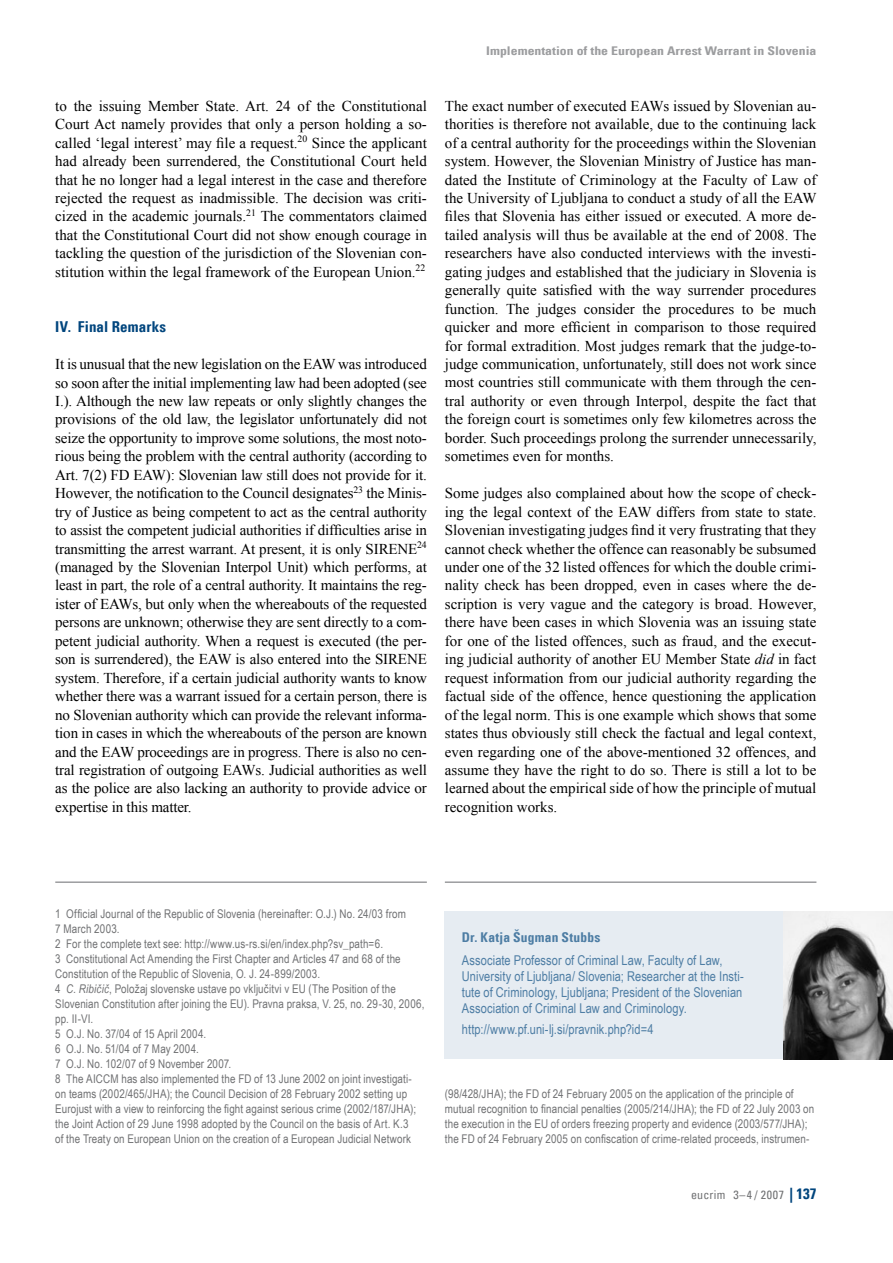
<style>
.page{position:relative;width:893px;height:1263px;background:#fff}
.page>*{position:absolute;margin:0;border:0;box-sizing:border-box;transform-origin:0 0}
.t1{font:15px/18.5px "Times New Roman";color:#000;text-align:justify}
.t2{font:700 condensed 15px "Univers LT";letter-spacing:.01em;color:#00457d}
.t3{font:13.5px/16.2px "Arial Narrow";letter-spacing:.005em;color:#4d7da4}
.t4{font:700 condensed 13.5px "Univers LT";letter-spacing:.02em;color:#4d7da4}
.t5{font:12px/15px "Arial Narrow";letter-spacing:.01em;color:#707173}
.t6{font:700 condensed 12px "Univers LT";color:#9c9d9f;scale:1.15 1}
.t7{font:condensed 12px "Univers LT";letter-spacing:.025em;color:#707173}
.s1{font-style:italic}
.s2{font-weight:700;font-size:15px;color:#00457d}
</style>
<div class="page">
<hr style="left:55px;top:881px;width:372px;height:2px;background:#9c9d9f">
<hr style="left:445px;top:881px;width:371px;height:2px;background:#9c9d9f">
<div style="left:445px;top:911px;width:448px;height:148px;background:#e6ecf2"></div>
<img style="left:783px;top:911px;width:110px;height:148px">
<p class="t6" style="left:486px;top:44px;width:289px">Implementation of the European Arrest Warrant in Slovenia</p>
<p class="t1" style="left:55px;top:96px;width:373px">to the issuing Member State. Art. 24 of the Constitutional Court Act namely provides that only a person holding a so&shy;called ‘legal interest’ may file a request.<sup>20</sup> Since the applicant had already been surrendered, the Constitutional Court held that he no longer had a legal interest in the case and therefore rejected the request as inadmissible. The decision was criti&shy;cized in the academic journals.<sup>21</sup> The commentators claimed that the Constitutional Court did not show enough courage in tackling the question of the jurisdiction of the Slovenian con&shy;stitution within the legal framework of the European Union.<sup>22</sup></p>
<p class="t2" style="left:55px;top:318px;width:112px">IV. Final Remarks</p>
<p class="t1" style="left:55px;top:355px;width:373px">It is unusual that the new legislation on the EAW was introduced so soon after the initial implementing law had been adopted (see I.). Although the new law repeats or only slightly changes the provisions of the old law, the legislator unfortunately did not seize the opportunity to improve some solutions, the most noto&shy;rious being the problem with the central authority (according to Art. 7(2) FD EAW): Slovenian law still does not provide for it.<br>However, the notification to the Council designates<sup>23</sup> the Minis&shy;try of Justice as being competent to act as the central authority to assist the competent judicial authorities if difficulties arise in transmitting the arrest warrant. At present, it is only SIRENE<sup>24 </sup>(managed by the Slovenian Interpol Unit) which performs, at least in part, the role of a central authority. It maintains the reg&shy;ister of EAWs, but only when the whereabouts of the requested persons are unknown; otherwise they are sent directly to a com&shy;petent judicial authority. When a request is executed (the per&shy;son is surrendered), the EAW is also entered into the SIRENE system. Therefore, if a certain judicial authority wants to know whether there was a warrant issued for a certain person, there is no Slovenian authority which can provide the relevant informa&shy;tion in cases in which the whereabouts of the person are known and the EAW proceedings are in progress. There is also no cen&shy;tral registration of outgoing EAWs. Judicial authorities as well as the police are also lacking an authority to provide advice or expertise in this matter.</p>
<p class="t1" style="left:445px;top:96px;width:373px">The exact number of executed EAWs issued by Slovenian au&shy;thorities is therefore not available, due to the continuing lack of a central authority for the proceedings within the Slovenian system. However, the Slovenian Ministry of Justice has man&shy;dated the Institute of Criminology at the Faculty of Law of the University of Ljubljana to conduct a study of all the EAW files that Slovenia has either issued or executed. A more de&shy;tailed analysis will thus be available at the end of 2008. The researchers have also conducted interviews with the investi&shy;gating judges and established that the judiciary in Slovenia is generally quite satisfied with the way surrender procedures function. The judges consider the procedures to be much quicker and more efficient in comparison to those required for formal extradition. Most judges remark that the judge-to&shy;judge communication, unfortunately, still does not work since most countries still communicate with them through the cen&shy;tral authority or even through Interpol, despite the fact that the foreign court is sometimes only few kilometres across the border. Such proceedings prolong the surrender unnecessarily, sometimes even for months.</p>
<p class="t1" style="left:445px;top:484px;width:373px">Some judges also complained about how the scope of check&shy;ing the legal context of the EAW differs from state to state.<br>Slovenian investigating judges find it very frustrating that they cannot check whether the offence can reasonably be subsumed under one of the 32 listed offences for which the double crimi&shy;nality check has been dropped, even in cases where the de&shy;scription is very vague and the category is broad. However, there have been cases in which Slovenia was an issuing state for one of the listed offences, such as fraud, and the execut&shy;ing judicial authority of another EU Member State <span class="s1">did</span> in fact request information from our judicial authority regarding the factual side of the offence, hence questioning the application of the legal norm. This is one example which shows that some states thus obviously still check the factual and legal context, even regarding one of the above-mentioned 32 offences, and assume they have the right to do so. There is still a lot to be learned about the empirical side of how the principle of mutual recognition works.</p>
<p class="t5" style="left:55px;top:906px;width:371px">1 Official Journal of the Republic of Slovenia (hereinafter: O.J.) No. 24/03 from<br>7 March 2003.<br>2 For the complete text see: http://www.us-rs.si/en/index.php?sv_path=6.<br>3 Constitutional Act Amending the First Chapter and Articles 47 and 68 of the Constitution of the Republic of Slovenia, O. J. 24-899/2003.<br>4 <span class="s1">C. Ribičič</span>, Položaj slovenske ustave po vključitvi v EU (The Position of the Slovenian Constitution after joining the EU). Pravna praksa, V. 25, no. 29-30, 2006, pp. II-VI.<br>5 O.J. No. 37/04 of 15 April 2004.<br>6 O.J. No. 51/04 of 7 May 2004.<br>7 O.J. No. 102/07 of 9 November 2007.<br>8 The AICCM has also implemented the FD of 13 June 2002 on joint investigati&shy;on teams (2002/465/JHA); the Council Decision of 28 February 2002 setting up Eurojust with a view to reinforcing the fight against serious crime (2002/187/JHA); the Joint Action of 29 June 1998 adopted by the Council on the basis of Art. K.3<br>of the Treaty on European Union on the creation of a European Judicial Network</p>
<p class="t4" style="left:462px;top:929px;width:140px">Dr. Katja Šugman Stubbs</p>
<p class="t3" style="left:462px;top:951px;width:283px">Associate Professor of Criminal Law, Faculty of Law, University of Ljubljana/ Slovenia; Researcher at the Insti&shy;tute of Criminology, Ljubljana; President of the Slovenian Association of Criminal Law and Criminology.</p>
<p class="t3" style="left:462px;top:1020px;width:193px">http://www.pf.uni-lj.si/pravnik.php?id=4</p>
<p class="t5" style="left:445px;top:1086px;width:371px">(98/428/JHA); the FD of 24 February 2005 on the application of the principle of mutual recognition to financial penalties (2005/214/JHA); the FD of 22 July 2003 on the execution in the EU of orders freezing property and evidence (2003/577/JHA); the FD of 24 February 2005 on confiscation of crime-related proceeds, instrumen-</p>
<p class="t7" style="left:691px;top:1187px;width:127px">eucrim 3–4 / 2007 <span class="s2">| 137</span></p>
</div>
